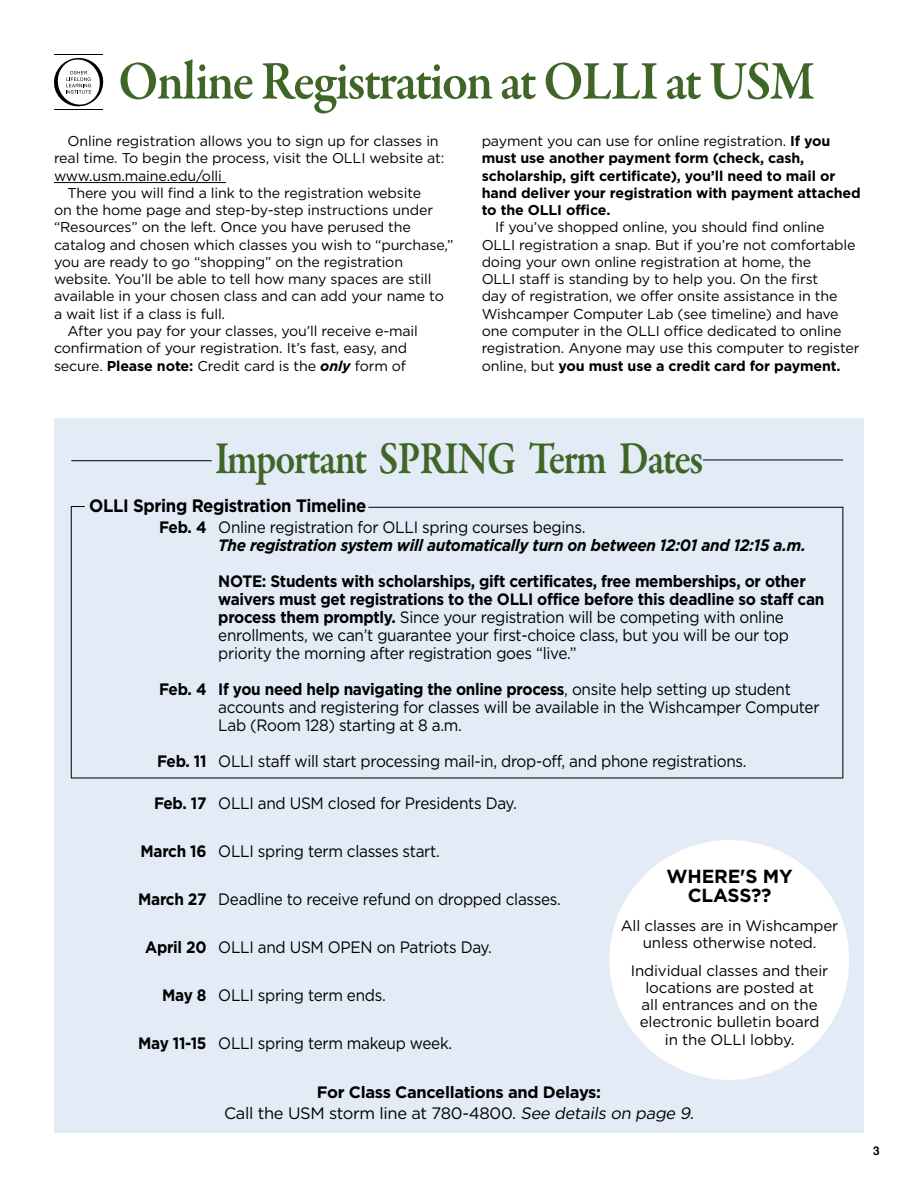
<style>
.page{position:relative;width:918px;height:1188px;background:#fff}
.page>*{position:absolute;margin:0;border:0;box-sizing:border-box;transform-origin:0 0}
.t1{font:600 55.35px "Garamond Premr Pro";letter-spacing:-.03em;color:#3f6527;scale:.93 1}
.t2{font:600 46.5px "Garamond Premr Pro";letter-spacing:-.03em;color:#3f6527;scale:.85 1}
.t3{font:700 18.9px/18.9px "Gotham";letter-spacing:-.01em;color:#000;text-align:center}
.t4{font:700 18px "Gotham";letter-spacing:-.02em;color:#000;scale:.93 1}
.t5{font:16.5px/18px "Gotham";letter-spacing:-.02em;color:#000;scale:.93 1}
.t6{font:700 16.5px/18px "Gotham";letter-spacing:-.02em;color:#000;scale:.93 1}
.t7{font:italic 700 16.5px/18px "Gotham";letter-spacing:-.02em;color:#000;scale:.93 1}
.t8{font:700 16.5px/21px "Gotham";letter-spacing:-.02em;color:#000;text-align:center}
.t9{font:15.15px/17.2px "Gotham";letter-spacing:-.01em;color:#000;text-align:center}
.t10{font:14.25px/17.2px "Gotham";letter-spacing:-.01em;color:#000}
.t11{font:700 14.25px/17.2px "Gotham";letter-spacing:-.01em;color:#000}
.t12{font:700 12px "Helvetica";color:#000}
.s1{font-weight:700}
.s2{font-weight:700;font-style:italic}
.s3{font-weight:400}
.s4{font-style:normal}
.s5{font-weight:400;font-style:normal}
.s6{font-weight:400;font-style:italic}
</style>
<div class="page">
<hr style="left:54px;top:182px;width:172px;height:1px;background:#000">
<hr style="left:54px;top:54px;width:49px;height:1px;background:#000">
<hr style="left:54px;top:110px;width:49px;height:1px;background:#000">
<svg style="left:54px;top:57px;width:49px;height:50px"></svg>
<div style="left:54px;top:418px;width:810px;height:715px;background:#e2ebf6"></div>
<hr style="left:71px;top:460px;width:141px;height:1px;background:#000">
<hr style="left:703px;top:460px;width:140px;height:1px;background:#000">
<hr style="left:71px;top:507px;width:1px;height:271px;background:#000">
<svg style="left:71px;top:506px;width:14px;height:1px"></svg>
<hr style="left:71px;top:778px;width:772px;height:1px;background:#000">
<hr style="left:842px;top:507px;width:1px;height:271px;background:#000">
<hr style="left:368px;top:507px;width:475px;height:1px;background:#000">
<div style="left:610px;top:841px;width:238px;height:238px;background:#fff;border-radius:50%"></div>
<h1 class="t1" style="left:118px;top:48px;width:751px">Online Registration at OLLI at USM</h1>
<p class="t10" style="left:68px;top:132px;width:373px">Online registration allows you to sign up for classes in</p>
<p class="t10" style="left:54px;top:150px;width:392px">real time. To begin the process, visit the OLLI website at:</p>
<p class="t10" style="left:54px;top:167px;width:169px">www.usm.maine.edu/olli</p>
<p class="t10" style="left:68px;top:184px;width:355px">There you will find a link to the registration website</p>
<p class="t10" style="left:54px;top:201px;width:381px">on the home page and step-by-step instructions under</p>
<p class="t10" style="left:54px;top:219px;width:358px">“Resources” on the left. Once you have perused the</p>
<p class="t10" style="left:54px;top:236px;width:401px">catalog and chosen which classes you wish to “purchase,”</p>
<p class="t10" style="left:54px;top:253px;width:351px">you are ready to go “shopping” on the registration</p>
<p class="t10" style="left:54px;top:270px;width:379px">website. You’ll be able to tell how many spaces are still</p>
<p class="t10" style="left:54px;top:288px;width:391px">available in your chosen class and can add your name to</p>
<p class="t10" style="left:54px;top:305px;width:173px">a wait list if a class is full.</p>
<p class="t10" style="left:68px;top:322px;width:352px">After you pay for your classes, you’ll receive e-mail</p>
<p class="t10" style="left:54px;top:339px;width:355px">confirmation of your registration. It’s fast, easy, and</p>
<p class="t10" style="left:54px;top:357px;width:354px">secure. <span class="s1">Please note:</span> Credit card is the <span class="s2">only</span> form of</p>
<p class="t11" style="left:482px;top:132px;width:380px"><span class="s3">payment you can use for online registration.</span> If you must use another payment form (check, cash, scholarship, gift certificate), you’ll need to mail or hand deliver your registration with payment attached to the OLLI office.</p>
<p class="t10" style="left:482px;top:219px;width:379px;text-indent:13px">If you’ve shopped online, you should find online OLLI registration a snap. But if you’re not comfortable doing your own online registration at home, the<br>OLLI staff is standing by to help you. On the first<br>day of registration, we offer onsite assistance in the Wishcamper Computer Lab (see timeline) and have one computer in the OLLI office dedicated to online registration. Anyone may use this computer to register online, but <span class="s1">you must use a credit card for payment.</span></p>
<h2 class="t2" style="left:215px;top:430px;width:576px">Important SPRING Term Dates</h2>
<p class="t4" style="left:89px;top:495px;width:299px">OLLI Spring Registration Timeline</p>
<p class="t7" style="left:218px;top:518px;width:633px;text-indent:-59px"><span class="s4">Feb. 4</span> <span class="s5">Online registration for OLLI spring courses begins.<br></span>The registration system will automatically turn on between 12:01 and 12:15 a.m.</p>
<p class="t6" style="left:218px;top:571px;width:653px">NOTE: Students with scholarships, gift certificates, free memberships, or other waivers must get registrations to the OLLI office before this deadline so staff can process them promptly. <span class="s3">Since your registration will be competing with online enrollments, we can’t guarantee your first-choice class, but you will be our top priority the morning after registration goes “live.”</span></p>
<p class="t5" style="left:218px;top:680px;width:648px;text-indent:-59px"><span class="s1">Feb. 4 If you need help navigating the online process</span>, onsite help setting up student accounts and registering for classes will be available in the Wishcamper Computer<br>Lab (Room 128) starting at 8 a.m.</p>
<p class="t5" style="left:157px;top:752px;width:635px"><span class="s1">Feb. 11</span> OLLI staff will start processing mail-in, drop-off, and phone registrations.</p>
<p class="t5" style="left:154px;top:794px;width:392px"><span class="s1">Feb. 17</span> OLLI and USM closed for Presidents Day.</p>
<p class="t5" style="left:141px;top:842px;width:323px"><span class="s1">March 16</span> OLLI spring term classes start.</p>
<p class="t5" style="left:138px;top:890px;width:456px"><span class="s1">March 27</span> Deadline to receive refund on dropped classes.</p>
<p class="t5" style="left:145px;top:938px;width:374px"><span class="s1">April 20</span> OLLI and USM OPEN on Patriots Day.</p>
<p class="t5" style="left:162px;top:986px;width:242px"><span class="s1">May 8</span> OLLI spring term ends.</p>
<p class="t5" style="left:138px;top:1034px;width:339px"><span class="s1">May 11-15</span> OLLI spring term makeup week.</p>
<p class="t8" style="left:224px;top:1082px;width:474px">For Class Cancellations and Delays:<br><span class="s3">Call the USM storm line at 780-4800.</span> <span class="s6">See details on page 9.</span></p>
<h3 class="t3" style="left:667px;top:866px;width:128px">WHERE'S MY<br>CLASS??</h3>
<p class="t9" style="left:621px;top:917px;width:219px">All classes are in Wishcamper unless otherwise noted.</p>
<p class="t9" style="left:631px;top:961px;width:199px">Individual classes and their locations are posted at<br>all entrances and on the electronic bulletin board<br>in the OLLI lobby.</p>
<p class="t12" style="left:873px;top:1141px;width:8px">3</p>
</div>
